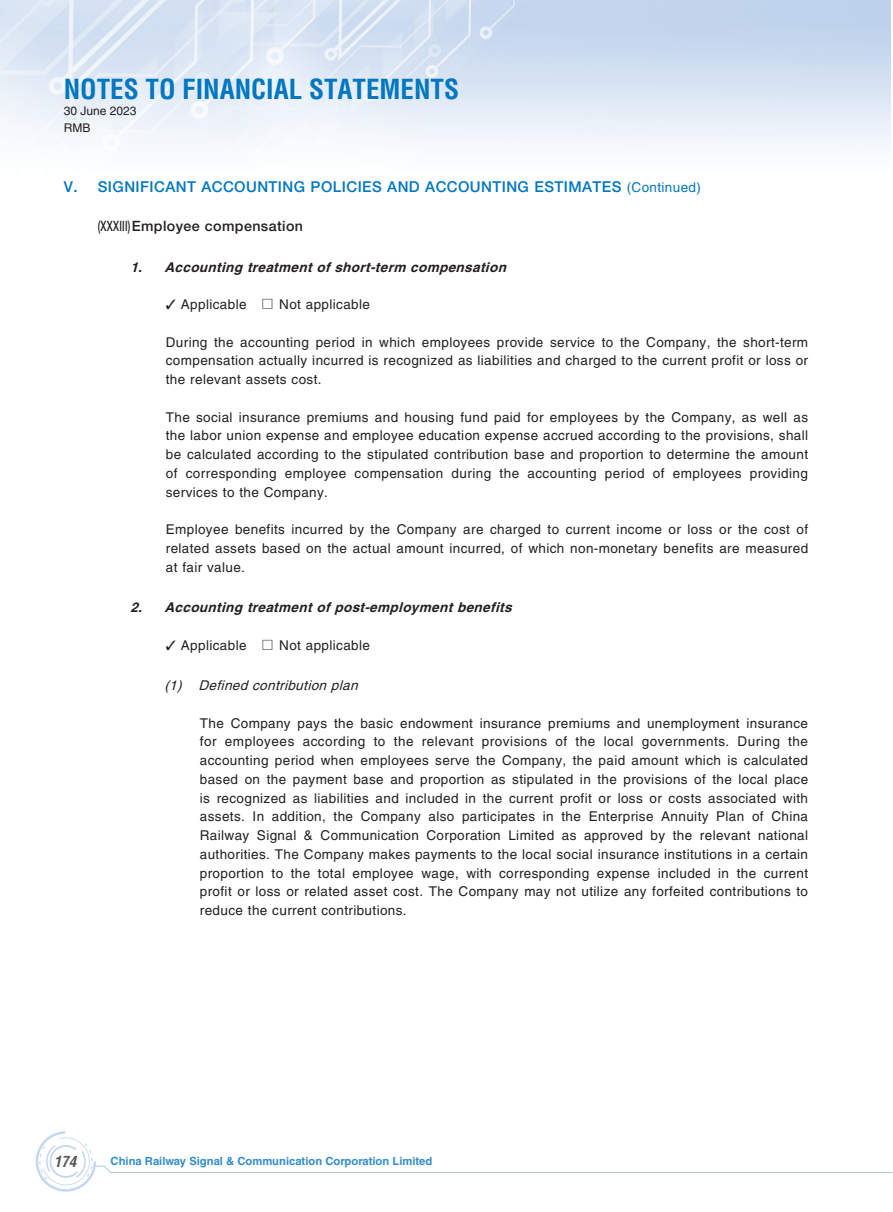
<style>
.page{position:relative;width:893px;height:1212px;background:#fff}
.page>*{position:absolute;margin:0;border:0;box-sizing:border-box;transform-origin:0 0}
.t1{font:700 condensed 27px "Helvetica LT Std";color:#0077c0}
.t2{font:500 15px "Helvetica Neue LT Std";letter-spacing:.03em;color:#0077c0}
.t3{font:italic 700 condensed 15px "Helvetica LT Std";color:#57585a}
.t4{font:500 14.25px "Helvetica Neue LT Std";letter-spacing:.03em;color:#231f20;scale:.65 1}
.t5{font:13.5px/18.8px "Helvetica LT Std";letter-spacing:.03em;color:#231f20;text-align:justify}
.t6{font:italic 700 13.5px "Helvetica LT Std";color:#231f20}
.t7{font:italic 13.5px "Helvetica LT Std";color:#231f20}
.t8{font:12px/16.5px "Helvetica LT Std";color:#231f20}
.t9{font:700 11.25px "Helvetica LT Std";color:#338ccb}
.s1{font-family:"Helvetica LT Std";font-weight:400;font-size:13.5px}
.s2{font-family:"M Hei HK";font-weight:300}
</style>
<div class="page">
<img style="left:0;top:0;width:891px;height:147px">
<svg style="left:36px;top:1131px;width:857px;height:61px"></svg>
<h1 class="t1" style="left:64px;top:72px;width:397px">NOTES TO FINANCIAL STATEMENTS</h1>
<p class="t8" style="left:64px;top:103px;width:74px">30 June 2023<br>RMB</p>
<p class="t2" style="left:64px;top:178px;width:639px">V. SIGNIFICANT ACCOUNTING POLICIES AND ACCOUNTING ESTIMATES <span class="s1">(Continued)</span></p>
<p class="t4" style="left:98px;top:217px;width:317px">(XXXIII) Employee compensation</p>
<p class="t6" style="left:130px;top:258px;width:381px">1. Accounting treatmentofshort-term compensation</p>
<p class="t5" style="left:166px;top:295px;width:206px">✓ Applicable <span class="s2">□</span> Not applicable</p>
<p class="t5" style="left:166px;top:332px;width:644px">During the accounting period in which employees provide service to the Company, the short-term compensation actually incurred is recognized as liabilities and charged to the current profit or loss or the relevant assets cost.</p>
<p class="t5" style="left:166px;top:407px;width:644px">The social insurance premiums and housing fund paid for employees by the Company, as well as the labor union expense and employee education expense accrued according to the provisions, shall be calculated according to the stipulated contribution base and proportion to determine the amount of corresponding employee compensation during the accounting period of employees providing services to the Company.</p>
<p class="t5" style="left:166px;top:520px;width:644px">Employee benefits incurred by the Company are charged to current income or loss or the cost of related assets based on the actual amount incurred, of which non-monetary benefits are measured at fair value.</p>
<p class="t6" style="left:130px;top:599px;width:387px">2. Accounting treatmentofpost-employmentbenefits</p>
<p class="t5" style="left:166px;top:635px;width:206px">✓ Applicable <span class="s2">□</span> Not applicable</p>
<p class="t7" style="left:164px;top:677px;width:199px">(1) Defined contribution plan</p>
<p class="t5" style="left:200px;top:713px;width:610px">The Company pays the basic endowment insurance premiums and unemployment insurance for employees according to the relevant provisions of the local governments. During the accounting period when employees serve the Company, the paid amount which is calculated based on the payment base and proportion as stipulated in the provisions of the local place is recognized as liabilities and included in the current profit or loss or costs associated with assets. In addition, the Company also participates in the Enterprise Annuity Plan of China Railway Signal &amp; Communication Corporation Limited as approved by the relevant national authorities. The Company makes payments to the local social insurance institutions in a certain proportion to the total employee wage, with corresponding expense included in the current profit or loss or related asset cost. The Company may not utilize any forfeited contributions to reduce the current contributions.</p>
<p class="t3" style="left:54px;top:1152px;width:24px">174</p>
<p class="t9" style="left:111px;top:1154px;width:323px">China Railway Signal &amp; Communication Corporation Limited</p>
</div>
